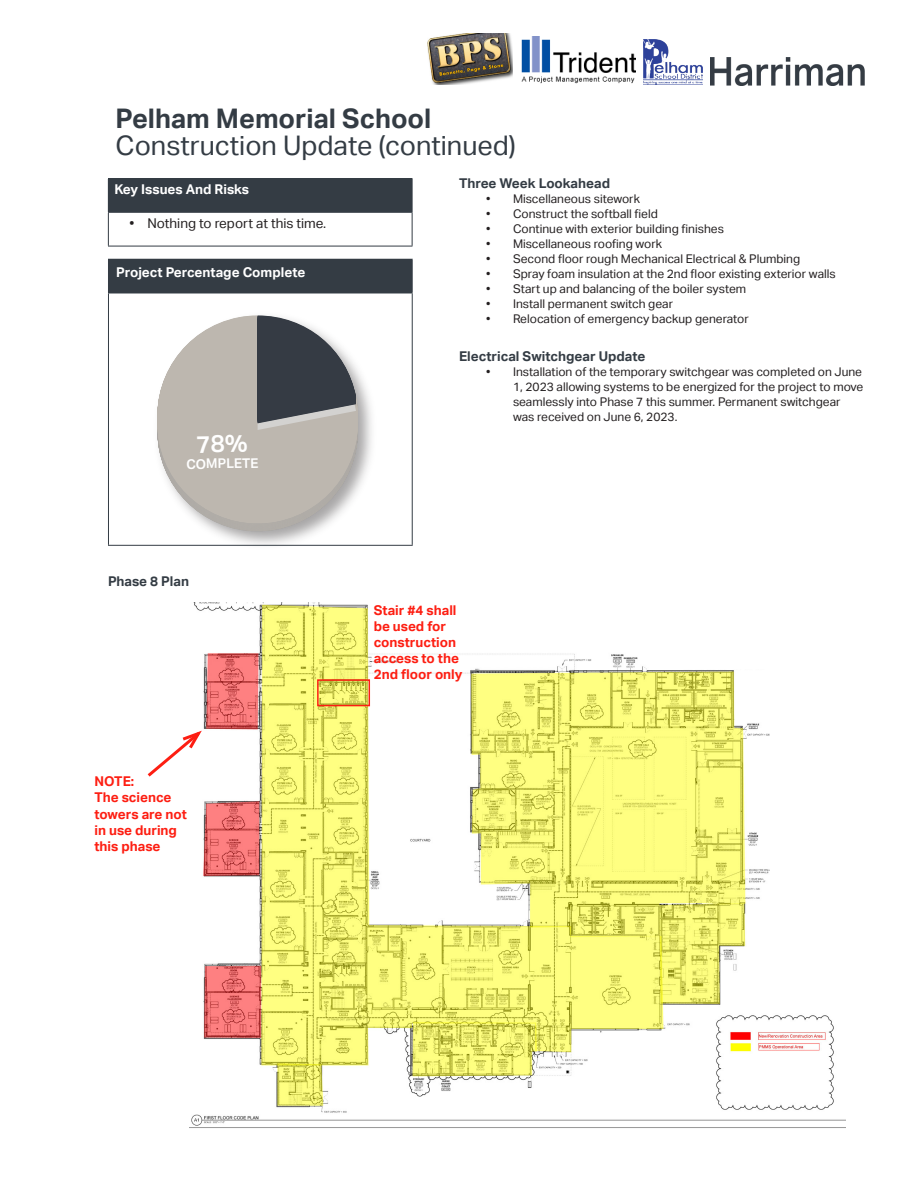
<style>
.page{position:relative;width:918px;height:1188px;background:#fff}
.page>*{position:absolute;margin:0;border:0;box-sizing:border-box;transform-origin:0 0}
.t1{font:27px "Aktiv Grotesk";color:#343c44}
.t2{font:700 27px "Aktiv Grotesk";color:#343c44}
.t3{font:700 13.5px/16.2px "Aktiv Grotesk";color:#fd1e12}
.t4{font:700 13.5px "Aktiv Grotesk";color:#343c44}
.t5{font:700 13.5px "Aktiv Grotesk";color:#fff}
.t6{font:13.5px "Aktiv Grotesk";color:#231f20}
.t7{font:600 13.35px "Aktiv Grotesk";color:#fff}
.t8{font:12px/15px "Aktiv Grotesk";color:#231f20}
</style>
<div class="page">
<svg style="left:156px;top:323px;width:211px;height:209px;fill:#bdb7af"></svg>
<svg style="left:258px;top:315px;width:98px;height:115px;background:#6b6e73"></svg>
<div style="left:108px;top:179px;width:304px;height:33px;background:#343c44"></div>
<hr style="left:108px;top:178px;width:304px;height:1px;background:#343c44">
<hr style="left:412px;top:179px;width:1px;height:33px;background:#343c44">
<hr style="left:108px;top:212px;width:304px;height:1px;background:#343c44">
<hr style="left:108px;top:213px;width:1px;height:33px;background:#343c44">
<hr style="left:412px;top:213px;width:1px;height:33px;background:#343c44">
<hr style="left:108px;top:246px;width:304px;height:1px;background:#343c44">
<div style="left:108px;top:259px;width:304px;height:34px;background:#343c44"></div>
<hr style="left:108px;top:259px;width:305px;height:1px;background:#343c44">
<hr style="left:412px;top:260px;width:1px;height:33px;background:#343c44">
<hr style="left:108px;top:293px;width:305px;height:1px;background:#343c44">
<hr style="left:108px;top:293px;width:1px;height:252px;background:#343c44">
<hr style="left:412px;top:293px;width:1px;height:252px;background:#343c44">
<hr style="left:108px;top:545px;width:305px;height:1px;background:#343c44">
<img style="left:521px;top:36px;width:115px;height:48px">
<img style="left:644px;top:40px;width:59px;height:44px">
<img style="left:428px;top:34px;width:85px;height:50px">
<img style="left:710px;top:58px;width:155px;height:27px">
<img style="left:190px;top:603px;width:655px;height:525px">
<div style="left:386px;top:587px;width:491px;height:62px;background:#fff"></div>
<div style="left:656px;top:606px;width:246px;height:63px;background:#fff"></div>
<div style="left:772px;top:658px;width:146px;height:252px;background:#fff"></div>
<svg style="left:147px;top:728px;width:58px;height:52px"></svg>
<div style="left:317px;top:679px;width:53px;height:27px;border:2px solid #fd1e12"></div>
<svg style="left:197px;top:435px;width:50px;height:18px"></svg>
<p class="t2" style="left:116px;top:103px;width:317px">Pelham Memorial School</p>
<p class="t1" style="left:116px;top:130px;width:402px">Construction Update (continued)</p>
<p class="t4" style="left:459px;top:175px;width:153px">Three Week Lookahead</p>
<p class="t8" style="left:486px;top:191px;width:155px">• Miscellaneous sitework</p>
<p class="t8" style="left:486px;top:206px;width:173px">• Construct the softball field</p>
<p class="t8" style="left:486px;top:221px;width:239px">• Continue with exterior building finishes</p>
<p class="t8" style="left:486px;top:236px;width:178px">• Miscellaneous roofing work</p>
<p class="t8" style="left:486px;top:251px;width:316px">• Second floor rough Mechanical Electrical &amp; Plumbing</p>
<p class="t8" style="left:486px;top:266px;width:351px">• Spray foam insulation at the 2nd floor existing exterior walls</p>
<p class="t8" style="left:486px;top:281px;width:262px">• Start up and balancing of the boiler system</p>
<p class="t8" style="left:486px;top:296px;width:189px">• Install permanent switch gear</p>
<p class="t8" style="left:486px;top:311px;width:264px">• Relocation of emergency backup generator</p>
<p class="t4" style="left:459px;top:348px;width:188px">Electrical Switchgear Update</p>
<p class="t8" style="left:513px;top:364px;width:352px;text-indent:-27px">• Installation of the temporary switchgear was completed on June 1, 2023 allowing systems to be energized for the project to move seamlessly into Phase 7 this summer. Permanent switchgear was received on June 6, 2023.</p>
<p class="t5" style="left:114px;top:182px;width:136px">Key Issues And Risks</p>
<p class="t6" style="left:129px;top:215px;width:198px">• Nothing to report at this time.</p>
<p class="t5" style="left:116px;top:264px;width:191px">Project Percentage Complete</p>
<p class="t7" style="left:186px;top:456px;width:74px;rotate:-1deg">COMPLETE</p>
<p class="t4" style="left:108px;top:573px;width:83px">Phase 8 Plan</p>
<p class="t3" style="left:94px;top:773px;width:41px">NOTE:</p>
<p class="t3" style="left:94px;top:790px;width:94px">The science towers are not in use during this phase</p>
<p class="t3" style="left:374px;top:602px;width:90px">Stair #4 shall be used for construction access to the<br>2nd floor only</p>
</div>
